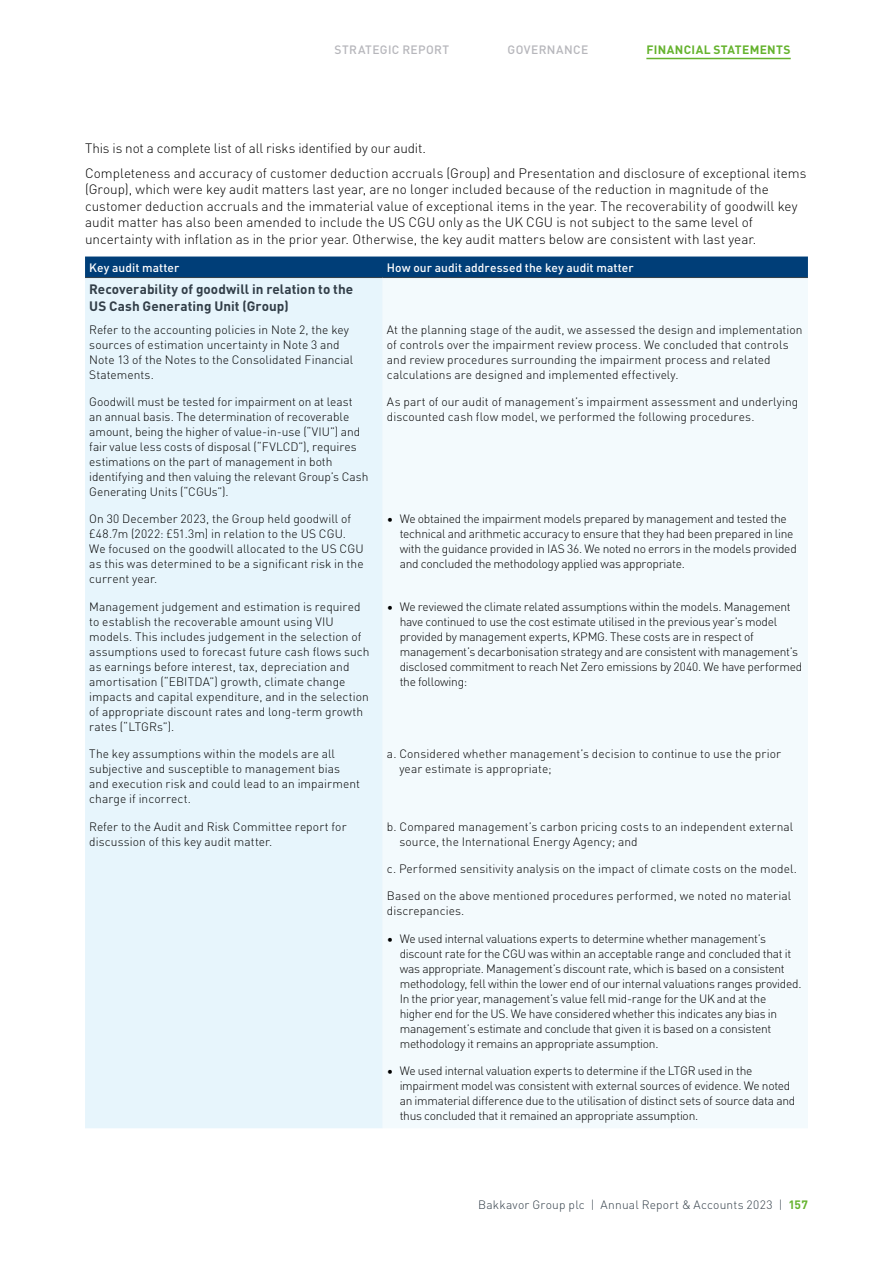
<style>
.page{position:relative;width:893px;height:1263px;background:#fff}
.page>*{position:absolute;margin:0;border:0;box-sizing:border-box;transform-origin:0 0}
.t1{font:300 13.5px/16.5px "DIN Pro";color:#000}
.t2{font:700 13.5px/16.5px "DIN Pro";letter-spacing:.005em;color:#323e48}
.t3{font:300 12px/15px "DIN Pro";color:#000}
.t4{font:300 12px/15px "DIN Pro";letter-spacing:-.02em;color:#000}
.t5{font:500 12px "DIN Pro";letter-spacing:.005em;color:#fff}
.t6{font:300 12px "DIN Pro";letter-spacing:.015em;color:#323e48}
.t7{font:500 12px "DIN Pro";letter-spacing:.03em;color:#b6b6bb}
.t8{font:700 12px "DIN Pro";letter-spacing:.03em;color:#65b32e}
.s1{font-weight:700;color:#65b32e}
</style>
<div class="page">
<hr style="left:646px;top:58px;width:145px;height:1px;background:#65b32e">
<div style="left:85px;top:256px;width:723px;height:21px;background:#003e78"></div>
<div style="left:85px;top:278px;width:298px;height:850px;background:#e7f5fc"></div>
<div style="left:383px;top:278px;width:425px;height:850px;background:#f3fafd"></div>
<hr style="left:85px;top:277px;width:298px;height:1px;background:#323e48">
<hr style="left:383px;top:277px;width:425px;height:1px;background:#323e48">
<p class="t7" style="left:335px;top:40px;width:116px">STRATEGIC REPORT</p>
<p class="t7" style="left:508px;top:40px;width:82px">GOVERNANCE</p>
<p class="t8" style="left:646px;top:40px;width:146px">FINANCIAL STATEMENTS</p>
<p class="t1" style="left:85px;top:135px;width:723px;line-height:24.8px">This is not a complete list of all risks identified by our audit.<br>Completeness and accuracy of customer deduction accruals (Group) and Presentation and disclosure of exceptional items</p>
<p class="t1" style="left:85px;top:180px;width:714px">(Group), which were key audit matters last year, are no longer included because of the reduction in magnitude of the customer deduction accruals and the immaterial value of exceptional items in the year. The recoverability of goodwill key audit matter has also been amended to include the US CGU only as the UK CGU is not subject to the same level of uncertainty with inflation as in the prior year. Otherwise, the key audit matters below are consistent with last year.</p>
<p class="t5" style="left:89px;top:258px;width:92px">Key audit matter</p>
<p class="t5" style="left:387px;top:258px;width:248px">How our audit addressed the key audit matter</p>
<p class="t2" style="left:89px;top:280px;width:265px">Recoverability of goodwill in relation to the<br>US Cash Generating Unit (Group)</p>
<p class="t3" style="left:89px;top:321px;width:265px">Refer to the accounting policies in Note 2, the key sources of estimation uncertainty in Note 3 and Note 13 of the Notes to the Consolidated Financial Statements.</p>
<p class="t3" style="left:387px;top:321px;width:417px">At the planning stage of the audit, we assessed the design and implementation of controls over the impairment review process. We concluded that controls and review procedures surrounding the impairment process and related calculations are designed and implemented effectively.</p>
<p class="t3" style="left:89px;top:393px;width:281px">Goodwill must be tested for impairment on at least an annual basis. The determination of recoverable amount, being the higher of value-in-use (“VIU”) and fair value less costs of disposal (“FVLCD”), requires estimations on the part of management in both identifying and then valuing the relevant Group’s Cash Generating Units (“CGUs”).</p>
<p class="t3" style="left:387px;top:393px;width:413px">As part of our audit of management’s impairment assessment and underlying discounted cash flow model, we performed the following procedures.</p>
<p class="t3" style="left:89px;top:511px;width:276px">On 30 December 2023, the Group held goodwill of £48.7m (2022: £51.3m) in relation to the US CGU.<br>We focused on the goodwill allocated to the US CGU as this was determined to be a significant risk in the current year.</p>
<p class="t4" style="left:400px;top:511px;width:399px;text-indent:-13px">• We obtained the impairment models prepared by management and tested the technical and arithmetic accuracy to ensure that they had been prepared in line with the guidance provided in IAS 36. We noted no errors in the models provided and concluded the methodology applied was appropriate.</p>
<p class="t3" style="left:89px;top:598px;width:282px">Management judgement and estimation is required to establish the recoverable amount using VIU models. This includes judgement in the selection of assumptions used to forecast future cash flows such as earnings before interest, tax, depreciation and amortisation (“EBITDA”) growth, climate change impacts and capital expenditure, and in the selection of appropriate discount rates and long-term growth rates (“LTGRs”).</p>
<p class="t4" style="left:400px;top:598px;width:404px;text-indent:-13px">• We reviewed the climate related assumptions within the models. Management have continued to use the cost estimate utilised in the previous year’s model provided by management experts, KPMG. These costs are in respect of management’s decarbonisation strategy and are consistent with management’s disclosed commitment to reach Net Zero emissions by 2040. We have performed the following:</p>
<p class="t3" style="left:89px;top:745px;width:272px">The key assumptions within the models are all subjective and susceptible to management bias and execution risk and could lead to an impairment charge if incorrect.</p>
<p class="t3" style="left:399px;top:745px;width:383px;text-indent:-12px">a. Considered whether management’s decision to continue to use the prior year estimate is appropriate;</p>
<p class="t3" style="left:89px;top:818px;width:259px">Refer to the Audit and Risk Committee report for discussion of this key audit matter.</p>
<p class="t3" style="left:399px;top:818px;width:395px;text-indent:-13px">b. Compared management’s carbon pricing costs to an independent external source, the International Energy Agency; and</p>
<p class="t3" style="left:387px;top:860px;width:411px">c. Performed sensitivity analysis on the impact of climate costs on the model.</p>
<p class="t3" style="left:387px;top:888px;width:406px">Based on the above mentioned procedures performed, we noted no material discrepancies.</p>
<p class="t4" style="left:400px;top:930px;width:403px;text-indent:-13px">• We used internal valuations experts to determine whether management’s discount rate for the CGU was within an acceptable range and concluded that it was appropriate. Management’s discount rate, which is based on a consistent methodology, fell within the lower end of our internal valuations ranges provided.<br>In the prior year, management’s value fell mid-range for the UK and at the higher end for the US. We have considered whether this indicates any bias in management’s estimate and conclude that given it is based on a consistent methodology it remains an appropriate assumption.</p>
<p class="t4" style="left:400px;top:1062px;width:397px;text-indent:-13px">• We used internal valuation experts to determine if the LTGR used in the impairment model was consistent with external sources of evidence. We noted an immaterial difference due to the utilisation of distinct sets of source data and thus concluded that it remained an appropriate assumption.</p>
<p class="t6" style="left:478px;top:1196px;width:331px">Bakkavor Group plc | Annual Report &amp; Accounts 2023 | <span class="s1">157</span></p>
</div>
